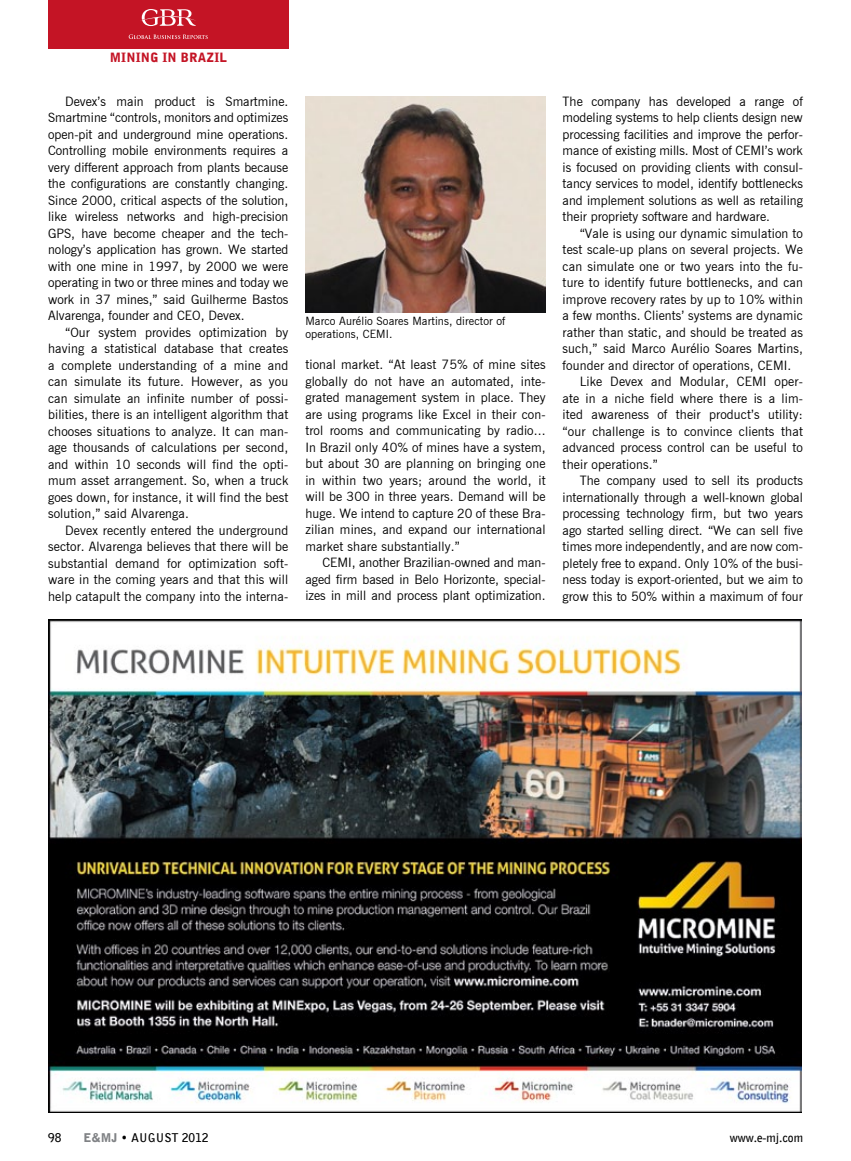
<style>
.page{position:relative;width:851px;height:1161px;background:#fff}
.page>*{position:absolute;margin:0;border:0;box-sizing:border-box;transform-origin:0 0}
.t1{font:12.75px/16.5px "News Gothic BT";letter-spacing:.01em;color:#000;text-align:justify}
.t2{font:900 12.75px "Bell Gothic BT";letter-spacing:.01em;color:#c41425}
.t3{font:700 12px "Bell Gothic BT";color:#000}
.t4{font:11.25px/13.5px "News Gothic BT";letter-spacing:.01em;color:#000}
.s1{font-weight:900;color:#808285}
.s2{font-weight:900}
</style>
<div class="page">
<div style="left:48px;top:0;width:240px;height:48px;background:#c41425"></div>
<svg style="left:129px;top:34px;width:79px;height:5px"></svg>
<svg style="left:140px;top:9px;width:56px;height:17px"></svg>
<img style="left:48px;top:619px;width:753px;height:494px">
<img style="left:305px;top:96px;width:240px;height:216px">
<p class="t2" style="left:110px;top:49px;width:115px">MININ G IN BRAZIL</p>
<p class="t1" style="left:48px;top:93px;width:242px;text-indent:17px">Devex’s main product is Smartmine.<br>Smartmine “controls, monitors and optimizes open-pit and underground mine operations.<br>Controlling mobile environments requires a very different approach from plants because the configurations are constantly changing.<br>Since 2000, critical aspects of the solution, like wireless networks and high-precision GPS, have become cheaper and the tech&shy;nology’s application has grown. We started with one mine in 1997, by 2000 we were operating in two or three mines and today we work in 37 mines,” said Guilherme Bastos Alvarenga, founder and CEO, Devex.</p>
<p class="t1" style="left:48px;top:324px;width:242px;text-indent:17px">“Our system provides optimization by having a statistical database that creates a complete understanding of a mine and can simulate its future. However, as you can simulate an infinite number of possi&shy;bilities, there is an intelligent algorithm that chooses situations to analyze. It can man&shy;age thousands of calculations per second, and within 10 seconds will find the opti&shy;mum asset arrangement. So, when a truck goes down, for instance, it will find the best solution,” said Alvarenga.</p>
<p class="t1" style="left:48px;top:522px;width:242px;text-indent:17px">Devex recently entered the underground sector. Alvarenga believes that there will be substantial demand for optimization soft&shy;ware in the coming years and that this will help catapult the company into the interna-</p>
<p class="t4" style="left:305px;top:314px;width:201px">Marco Aurélio Soares Martins, director of operations, CEMI.</p>
<p class="t1" style="left:305px;top:356px;width:242px">tional market. “At least 75% of mine sites globally do not have an automated, inte&shy;grated management system in place. They are using programs like Excel in their con&shy;trol rooms and communicating by radio...<br>In Brazil only 40% of mines have a system, but about 30 are planning on bringing one in within two years; around the world, it will be 300 in three years. Demand will be huge. We intend to capture 20 of these Bra&shy;zilian mines, and expand our international market share substantially.”</p>
<p class="t1" style="left:305px;top:554px;width:242px;text-indent:17px">CEMI, another Brazilian-owned and man&shy;aged firm based in Belo Horizonte, special&shy;izes in mill and process plant optimization.</p>
<p class="t1" style="left:562px;top:93px;width:242px">The company has developed a range of modeling systems to help clients design new processing facilities and improve the perfor&shy;mance of existing mills. Most of CEMI’s work is focused on providing clients with consul&shy;tancy services to model, identify bottlenecks and implement solutions as well as retailing their propriety software and hardware.</p>
<p class="t1" style="left:579px;top:225px;width:225px">“Vale is using our dynamic simulation to</p>
<p class="t1" style="left:562px;top:241px;width:242px">test scale-up plans on several projects. We</p>
<p class="t1" style="left:562px;top:258px;width:242px">can simulate one or two years into the fu-</p>
<p class="t1" style="left:562px;top:274px;width:242px">ture to identify future bottlenecks, and can</p>
<p class="t1" style="left:562px;top:291px;width:242px">improve recovery rates by up to 10% within</p>
<p class="t1" style="left:562px;top:307px;width:242px">a few months. Clients’ systems are dynamic</p>
<p class="t1" style="left:562px;top:324px;width:242px">rather than static, and should be treated as</p>
<p class="t1" style="left:562px;top:340px;width:242px">such,” said Marco Aurélio Soares Martins,</p>
<p class="t1" style="left:562px;top:357px;width:230px">founder and director of operations, CEMI.</p>
<p class="t1" style="left:579px;top:373px;width:225px">Like Devex and Modular, CEMI oper-</p>
<p class="t1" style="left:562px;top:390px;width:242px">ate in a niche field where there is a lim-</p>
<p class="t1" style="left:562px;top:406px;width:242px">ited awareness of their product’s utility:</p>
<p class="t1" style="left:562px;top:423px;width:242px">“our challenge is to convince clients that</p>
<p class="t1" style="left:562px;top:439px;width:242px">advanced process control can be useful to</p>
<p class="t1" style="left:562px;top:456px;width:97px">their operations.”</p>
<p class="t1" style="left:579px;top:472px;width:225px">The company used to sell its products</p>
<p class="t1" style="left:562px;top:489px;width:242px">internationally through a well-known global</p>
<p class="t1" style="left:562px;top:505px;width:242px">processing technology firm, but two years</p>
<p class="t1" style="left:562px;top:522px;width:242px">ago started selling direct. “We can sell five</p>
<p class="t1" style="left:562px;top:538px;width:242px">times more independently, and are now com-</p>
<p class="t1" style="left:562px;top:555px;width:242px">pletely free to expand. Only 10% of the busi-</p>
<p class="t1" style="left:562px;top:571px;width:242px">ness today is export-oriented, but we aim to</p>
<p class="t1" style="left:562px;top:588px;width:242px">grow this to 50% within a maximum of four</p>
<p class="t3" style="left:48px;top:1129px;width:15px">98</p>
<p class="t3" style="left:83px;top:1129px;width:126px"><span class="s1">E&amp;MJ</span> <span class="s2">•</span> August 2012</p>
<p class="t3" style="left:729px;top:1129px;width:75px">www.e-mj.com</p>
</div>
